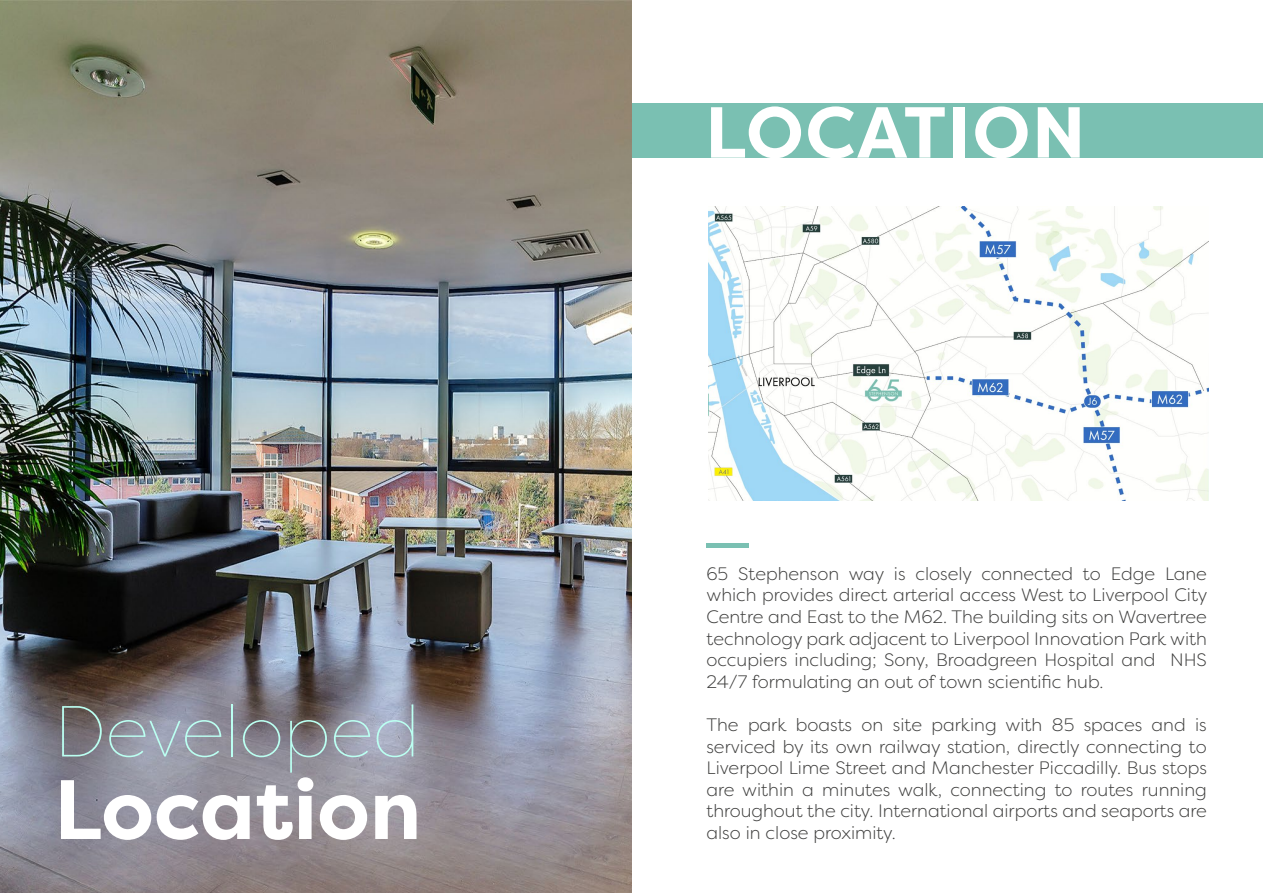
<style>
.page{position:relative;width:1263px;height:893px;background:#fff}
.page>*{position:absolute;margin:0;border:0;box-sizing:border-box;transform-origin:0 0}
.t1{font:700 84px "Filson Pro";color:#fff}
.t2{font:100 72px "Filson Pro";color:#bbfff1}
.t3{font:700 72px "Filson Pro";letter-spacing:.02em;color:#fff}
.t4{font:300 18px/21.6px "Filson Soft";color:#3c3c3b;text-align:justify}
</style>
<div class="page">
<div style="left:631px;top:104px;width:632px;height:54px;background:#7ac0b2"></div>
<img style="left:0;top:0;width:631px;height:893px">
<hr style="left:706px;top:543px;width:43px;height:4px;background:#7ac0b2">
<img style="left:709px;top:206px;width:500px;height:294px">
<p class="t2" style="left:54px;top:686px;width:367px">Developed</p>
<p class="t1" style="left:54px;top:757px;width:369px">Location</p>
<p class="t3" style="left:705px;top:87px;width:382px">LOCATION</p>
<p class="t4" style="left:706px;top:562px;width:502px">65 Stephenson way is closely connected to Edge Lane which provides direct arterial access West to Liverpool City Centre and East to the M62. The building sits on Wavertree technology park adjacent to Liverpool Innovation Park with occupiers including; Sony, Broadgreen Hospital and NHS 24/7 formulating an out of town scientific hub.</p>
<p class="t4" style="left:706px;top:714px;width:502px">The park boasts on site parking with 85 spaces and is serviced by its own railway station, directly connecting to Liverpool Lime Street and Manchester Piccadilly. Bus stops are within a minutes walk, connecting to routes running throughout the city. International airports and seaports are also in close proximity.</p>
</div>
